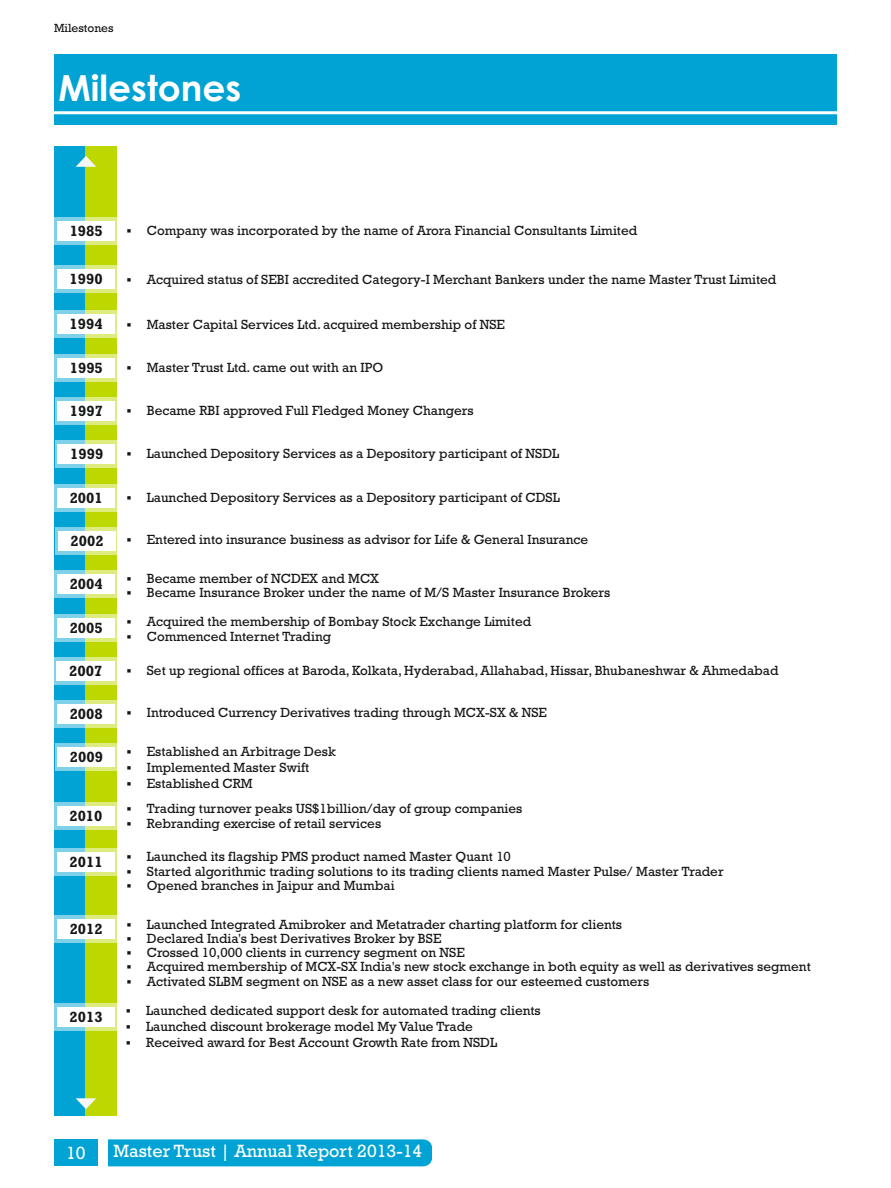
<style>
.page{position:relative;width:891px;height:1188px;background:#fff}
.page>*{position:absolute;margin:0;border:0;box-sizing:border-box;transform-origin:0 0}
.t1{font:700 36px "Century Gothic";color:#fff}
.t2{font:18px "Rockwell";color:#fff}
.t3{font:700 15px "Rockwell";color:#151616}
.t4{font:13.5px "Rockwell";color:#151616}
.t5{font:12px "Rockwell";color:#151616}
</style>
<div class="page">
<div style="left:54px;top:54px;width:783px;height:70px;background:#00a3d4"></div>
<hr style="left:54px;top:111px;width:783px;height:3px;background:#fff">
<div style="left:55px;top:146px;width:31px;height:409px;background:#00a3d4"></div>
<div style="left:86px;top:146px;width:31px;height:409px;background:#bcd800"></div>
<svg style="left:76px;top:156px;width:20px;height:11px"></svg>
<div style="left:55px;top:555px;width:31px;height:561px;background:#00a3d4"></div>
<div style="left:86px;top:555px;width:31px;height:561px;background:#bcd800"></div>
<svg style="left:76px;top:1098px;width:20px;height:11px"></svg>
<div style="left:55px;top:217px;width:62px;height:28px;background:#fff;opacity:.5"></div>
<div style="left:55px;top:265px;width:62px;height:28px;background:#fff;opacity:.5"></div>
<div style="left:55px;top:310px;width:62px;height:28px;background:#fff;opacity:.5"></div>
<div style="left:55px;top:354px;width:62px;height:28px;background:#fff;opacity:.5"></div>
<div style="left:55px;top:397px;width:62px;height:28px;background:#fff;opacity:.5"></div>
<div style="left:55px;top:440px;width:62px;height:28px;background:#fff;opacity:.5"></div>
<div style="left:55px;top:484px;width:62px;height:27px;background:#fff;opacity:.5"></div>
<div style="left:56px;top:527px;width:62px;height:28px;background:#fff;opacity:.5"></div>
<div style="left:55px;top:570px;width:62px;height:28px;background:#fff;opacity:.5"></div>
<div style="left:55px;top:614px;width:62px;height:27px;background:#fff;opacity:.5"></div>
<div style="left:55px;top:700px;width:62px;height:28px;background:#fff;opacity:.5"></div>
<div style="left:54px;top:802px;width:63px;height:27px;background:#fff;opacity:.5"></div>
<div style="left:54px;top:657px;width:63px;height:28px;background:#fff;opacity:.5"></div>
<div style="left:55px;top:743px;width:62px;height:28px;background:#fff;opacity:.5"></div>
<div style="left:55px;top:848px;width:62px;height:28px;background:#fff;opacity:.5"></div>
<div style="left:55px;top:915px;width:62px;height:28px;background:#fff;opacity:.5"></div>
<div style="left:55px;top:1003px;width:62px;height:27px;background:#fff;opacity:.5"></div>
<div style="left:57px;top:221px;width:58px;height:20px;background:#fff"></div>
<div style="left:57px;top:269px;width:58px;height:20px;background:#fff"></div>
<div style="left:57px;top:314px;width:58px;height:20px;background:#fff"></div>
<div style="left:57px;top:358px;width:58px;height:20px;background:#fff"></div>
<div style="left:57px;top:401px;width:58px;height:20px;background:#fff"></div>
<div style="left:58px;top:444px;width:57px;height:20px;background:#fff"></div>
<div style="left:57px;top:488px;width:58px;height:19px;background:#fff"></div>
<div style="left:58px;top:531px;width:57px;height:20px;background:#fff"></div>
<div style="left:57px;top:574px;width:58px;height:20px;background:#fff"></div>
<div style="left:57px;top:618px;width:58px;height:19px;background:#fff"></div>
<div style="left:57px;top:704px;width:58px;height:20px;background:#fff"></div>
<div style="left:57px;top:806px;width:57px;height:19px;background:#fff"></div>
<div style="left:56px;top:661px;width:59px;height:20px;background:#fff"></div>
<div style="left:57px;top:747px;width:58px;height:20px;background:#fff"></div>
<div style="left:57px;top:852px;width:58px;height:20px;background:#fff"></div>
<div style="left:57px;top:919px;width:58px;height:20px;background:#fff"></div>
<div style="left:57px;top:1007px;width:58px;height:19px;background:#fff"></div>
<div style="left:108px;top:1139px;width:324px;height:27px;background:#00a3d4"></div>
<div style="left:54px;top:1139px;width:43px;height:27px;background:#00a3d4"></div>
<p class="t5" style="left:54px;top:24px;width:61px">Milestones</p>
<h1 class="t1" style="left:58px;top:74px;width:184px">Milestones</h1>
<p class="t3" style="left:70px;top:226px;width:35px">1985</p>
<p class="t3" style="left:70px;top:274px;width:35px">1990</p>
<p class="t3" style="left:70px;top:319px;width:35px">1994</p>
<p class="t3" style="left:70px;top:362px;width:35px">1995</p>
<p class="t3" style="left:70px;top:406px;width:35px">1997</p>
<p class="t3" style="left:70px;top:449px;width:35px">1999</p>
<p class="t3" style="left:70px;top:492px;width:35px">2001</p>
<p class="t3" style="left:71px;top:536px;width:35px">2002</p>
<p class="t3" style="left:70px;top:579px;width:35px">2004</p>
<p class="t3" style="left:70px;top:622px;width:35px">2005</p>
<p class="t4" style="left:127px;top:226px;width:512px">▪ Company was incorporated by the name of Arora Financial Consultants Limited</p>
<p class="t4" style="left:127px;top:274px;width:651px">▪ Acquired status of SEBI accredited Category-I Merchant Bankers under the name Master Trust Limited</p>
<p class="t4" style="left:127px;top:320px;width:380px">▪ Master Capital Services Ltd. acquired membership of NSE</p>
<p class="t4" style="left:127px;top:362px;width:258px">▪ Master Trust Ltd. came out with an IPO</p>
<p class="t4" style="left:127px;top:405px;width:349px">▪ Became RBI approved Full Fledged Money Changers</p>
<p class="t4" style="left:127px;top:449px;width:434px">▪ Launched Depository Services as a Depository participant of NSDL</p>
<p class="t4" style="left:127px;top:492px;width:435px">▪ Launched Depository Services as a Depository participant of CDSL</p>
<p class="t4" style="left:127px;top:535px;width:463px">▪ Entered into insurance business as advisor for Life &amp; General Insurance</p>
<p class="t4" style="left:127px;top:574px;width:254px">▪ Became member of NCDEX and MCX</p>
<p class="t4" style="left:127px;top:588px;width:485px">▪ Became Insurance Broker under the name of M/S Master Insurance Brokers</p>
<p class="t4" style="left:127px;top:617px;width:406px">▪ Acquired the membership of Bombay Stock Exchange Limited</p>
<p class="t4" style="left:127px;top:631px;width:206px">▪ Commenced Internet Trading</p>
<p class="t3" style="left:69px;top:666px;width:35px">2007</p>
<p class="t4" style="left:127px;top:666px;width:654px">▪ Set up regional offices at Baroda, Kolkata, Hyderabad, Allahabad, Hissar, Bhubaneshwar &amp; Ahmedabad</p>
<p class="t3" style="left:70px;top:709px;width:35px">2008</p>
<p class="t4" style="left:127px;top:708px;width:422px">▪ Introduced Currency Derivatives trading through MCX-SX &amp; NSE</p>
<p class="t3" style="left:70px;top:752px;width:35px">2009</p>
<p class="t3" style="left:69px;top:810px;width:35px">2010</p>
<p class="t4" style="left:127px;top:746px;width:211px">▪ Established an Arbitrage Desk</p>
<p class="t4" style="left:127px;top:762px;width:184px">▪ Implemented Master Swift</p>
<p class="t4" style="left:127px;top:778px;width:128px">▪ Established CRM</p>
<p class="t4" style="left:127px;top:804px;width:397px">▪ Trading turnover peaks US$1billion/day of group companies</p>
<p class="t4" style="left:127px;top:818px;width:256px">▪ Rebranding exercise of retail services</p>
<p class="t3" style="left:70px;top:857px;width:35px">2011</p>
<p class="t4" style="left:127px;top:852px;width:386px">▪ Launched its flagship PMS product named Master Quant 10</p>
<p class="t4" style="left:127px;top:866px;width:599px">▪ Started algorithmic trading solutions to its trading clients named Master Pulse/ Master Trader</p>
<p class="t4" style="left:127px;top:881px;width:270px">▪ Opened branches in Jaipur and Mumbai</p>
<p class="t3" style="left:70px;top:924px;width:35px">2012</p>
<p class="t3" style="left:70px;top:1011px;width:35px">2013</p>
<p class="t4" style="left:127px;top:919px;width:497px">▪ Launched Integrated Amibroker and Metatrader charting platform for clients</p>
<p class="t4" style="left:127px;top:934px;width:316px">▪ Declared India's best Derivatives Broker by BSE</p>
<p class="t4" style="left:127px;top:948px;width:340px">▪ Crossed 10,000 clients in currency segment on NSE</p>
<p class="t4" style="left:127px;top:962px;width:686px">▪ Acquired membership of MCX-SX India's new stock exchange in both equity as well as derivatives segment</p>
<p class="t4" style="left:127px;top:976px;width:524px">▪ Activated SLBM segment on NSE as a new asset class for our esteemed customers</p>
<p class="t4" style="left:126px;top:1006px;width:416px">▪ Launched dedicated support desk for automated trading clients</p>
<p class="t4" style="left:126px;top:1022px;width:348px">▪ Launched discount brokerage model My Value Trade</p>
<p class="t4" style="left:126px;top:1038px;width:373px">▪ Received award for Best Account Growth Rate from NSDL</p>
<h2 class="t2" style="left:66px;top:1147px;width:21px">10</h2>
<h2 class="t2" style="left:113px;top:1145px;width:310px">Master Trust | Annual Report 2013-14</h2>
</div>
